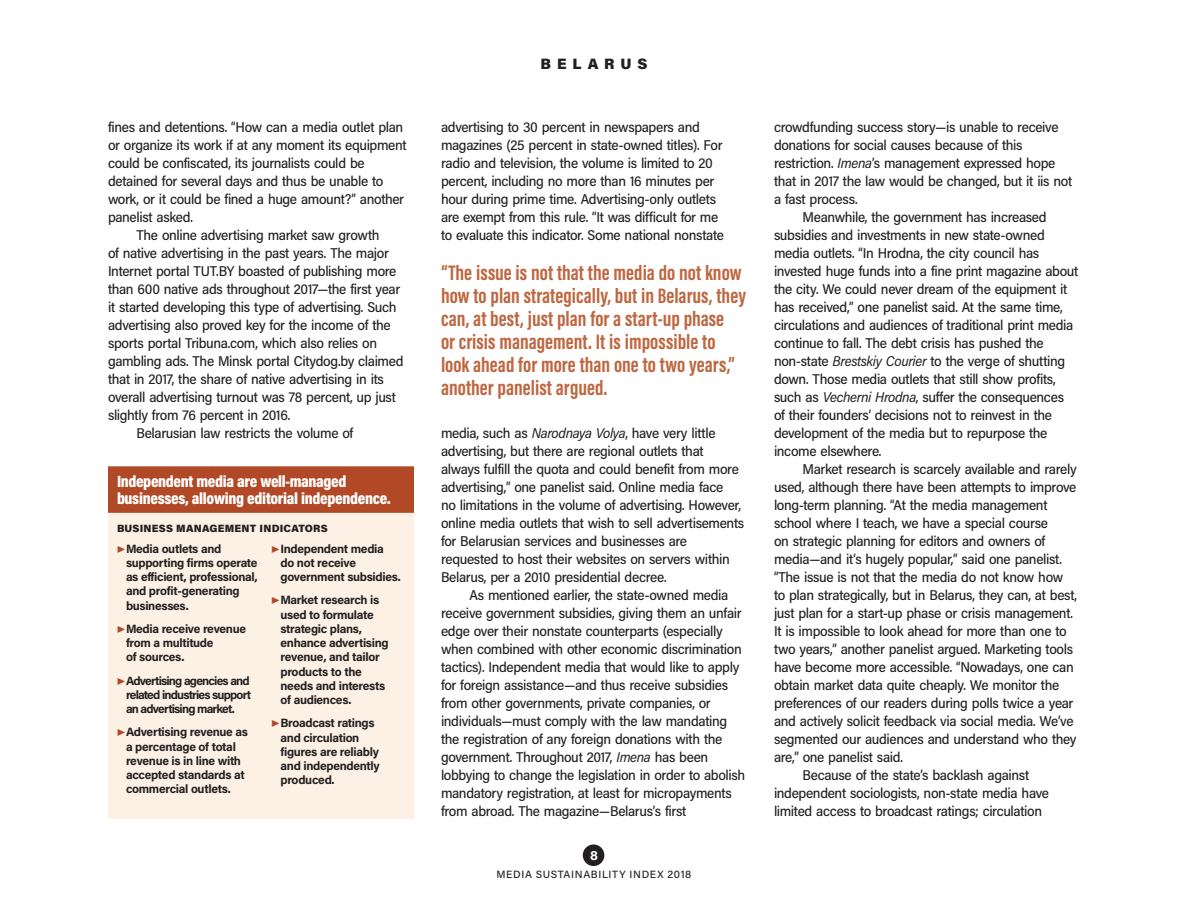
<style>
.page{position:relative;width:1188px;height:918px;background:#fff}
.page>*{position:absolute;margin:0;border:0;box-sizing:border-box;transform-origin:0 0}
.Pullquotes{font:700 21.6px/23px "Acumin Pro Extra Cond";color:#be6842;scale:1.04 1}
.Shadebox_Head{font:900 16.5px/16.5px "Acumin Pro Cond";letter-spacing:-.02em;color:#fff}
.t1{font:900 15px "Acumin Pro";letter-spacing:.39em;color:#231f20}
.Main_Text{font:500 14.25px/18px "Acumin Pro Semi Cond";letter-spacing:-.025em;color:#231f20}
.t2{font:700 13.5px "Acumin Pro";color:#fff}
.t3{font:700 12px/14.2px "Acumin Pro";letter-spacing:-.025em;color:#231f20}
.t4{font:500 10.5px "Acumin Pro";letter-spacing:.06em;color:#231f20}
.Shadebox_Subhead{font:900 10.5px "Acumin Pro";letter-spacing:.02em;color:#231f20}
.s1{color:#b14926}
.s2{font-weight:400;font-style:italic}
</style>
<div class="page">
<div style="left:583px;top:844px;width:21px;height:22px;background:#231f20;border-radius:50%"></div>
<div style="left:108px;top:475px;width:306px;height:344px;background:#fcf1e4"></div>
<div style="left:108px;top:466px;width:306px;height:47px;background:#b14926"></div>
<p class="Main_Text" style="left:108px;top:117px;width:300px">fines and detentions. “How can a media outlet plan or organize its work if at any moment its equipment could be confiscated, its journalists could be detained for several days and thus be unable to work, or it could be fined a huge amount?” another panelist asked.</p>
<p class="Main_Text" style="left:108px;top:225px;width:297px;text-indent:28px">The online advertising market saw growth<br>of native advertising in the past years. The major Internet portal TUT.BY boasted of publishing more than 600 native ads throughout 2017—the first year it started developing this type of advertising. Such advertising also proved key for the income of the sports portal Tribuna.com, which also relies on gambling ads. The Minsk portal Citydog.by claimed that in 2017, the share of native advertising in its overall advertising turnout was 78 percent, up just slightly from 76 percent in 2016.</p>
<p class="Main_Text" style="left:136px;top:423px;width:218px">Belarusian law restricts the volume of</p>
<p class="Shadebox_Head" style="left:117px;top:473px;width:275px">Independent media are well-managed businesses, allowing editorial independence.</p>
<p class="Shadebox_Subhead" style="left:117px;top:521px;width:212px">BUSINESS MANAGEMENT INDICATORS</p>
<p class="t3" style="left:126px;top:541px;width:133px;text-indent:-9px"><span class="s1">▶</span>Media outlets and supporting firms operate as efficient, professional, and profit-generating businesses.</p>
<p class="t3" style="left:126px;top:621px;width:122px;text-indent:-9px"><span class="s1">▶</span>Media receive revenue from a multitude<br>of sources.</p>
<p class="t3" style="left:126px;top:673px;width:127px;text-align:justify;text-indent:-9px"><span class="s1">▶</span>Advertising agencies and related industries support an advertising market.</p>
<p class="t3" style="left:126px;top:724px;width:123px;text-indent:-9px"><span class="s1">▶</span>Advertising revenue as a percentage of total revenue is in line with accepted standards at commercial outlets.</p>
<p class="t3" style="left:280px;top:541px;width:122px;text-indent:-9px"><span class="s1">▶</span>Independent media<br>do not receive government subsidies.</p>
<p class="t3" style="left:280px;top:592px;width:110px;text-indent:-9px"><span class="s1">▶</span>Market research is used to formulate strategic plans, enhance advertising revenue, and tailor products to the needs and interests of audiences.</p>
<p class="t3" style="left:280px;top:715px;width:101px;text-indent:-9px"><span class="s1">▶</span>Broadcast ratings and circulation figures are reliably and independently produced.</p>
<p class="t1" style="left:541px;top:53px;width:108px">BELARUS</p>
<p class="Main_Text" style="left:441px;top:117px;width:285px">advertising to 30 percent in newspapers and magazines (25 percent in state-owned titles). For radio and television, the volume is limited to 20 percent, including no more than 16 minutes per hour during prime time. Advertising-only outlets are exempt from this rule. “It was difficult for me to evaluate this indicator. Some national nonstate</p>
<p class="Pullquotes" style="left:441px;top:261px;width:295px">“The issue is not that the media do not know how to plan strategically, but in Belarus, they can, at best, just plan for a start-up phase<br>or crisis management. It is impossible to look ahead for more than one to two years,” another panelist argued.</p>
<p class="Main_Text" style="left:441px;top:423px;width:305px">media, such as <span class="s2">Narodnaya Volya</span>, have very little advertising, but there are regional outlets that always fulfill the quota and could benefit from more advertising,” one panelist said. Online media face<br>no limitations in the volume of advertising. However, online media outlets that wish to sell advertisements for Belarusian services and businesses are requested to host their websites on servers within Belarus, per a 2010 presidential decree.</p>
<p class="Main_Text" style="left:441px;top:585px;width:306px;text-indent:28px">As mentioned earlier, the state-owned media receive government subsidies, giving them an unfair edge over their nonstate counterparts (especially when combined with other economic discrimination tactics). Independent media that would like to apply for foreign assistance—and thus receive subsidies from other governments, private companies, or individuals—must comply with the law mandating the registration of any foreign donations with the government. Throughout 2017, <span class="s2">Imena</span> has been lobbying to change the legislation in order to abolish mandatory registration, at least for micropayments from abroad. The magazine—Belarus’s first</p>
<p class="t2" style="left:590px;top:846px;width:9px">8</p>
<p class="t4" style="left:497px;top:867px;width:196px">MEDIA SUSTAINABILITY INDEX 2018</p>
<p class="Main_Text" style="left:774px;top:117px;width:300px">crowdfunding success story—is unable to receive donations for social causes because of this restriction. <span class="s2">Imena</span>’s management expressed hope that in 2017 the law would be changed, but it iis not a fast process.</p>
<p class="Main_Text" style="left:774px;top:207px;width:306px;text-indent:28px">Meanwhile, the government has increased subsidies and investments in new state-owned media outlets. “In Hrodna, the city council has invested huge funds into a fine print magazine about the city. We could never dream of the equipment it has received,” one panelist said. At the same time, circulations and audiences of traditional print media continue to fall. The debt crisis has pushed the non-state <span class="s2">Brestskiy Courier</span> to the verge of shutting down. Those media outlets that still show profits, such as <span class="s2">Vecherni Hrodna</span>, suffer the consequences of their founders’ decisions not to reinvest in the development of the media but to repurpose the income elsewhere.</p>
<p class="Main_Text" style="left:774px;top:459px;width:305px;text-indent:28px">Market research is scarcely available and rarely used, although there have been attempts to improve long-term planning. “At the media management school where I teach, we have a special course<br>on strategic planning for editors and owners of media—and it’s hugely popular,” said one panelist. “The issue is not that the media do not know how to plan strategically, but in Belarus, they can, at best, just plan for a start-up phase or crisis management.<br>It is impossible to look ahead for more than one to two years,” another panelist argued. Marketing tools have become more accessible. “Nowadays, one can obtain market data quite cheaply. We monitor the preferences of our readers during polls twice a year and actively solicit feedback via social media. We’ve segmented our audiences and understand who they are,” one panelist said.</p>
<p class="Main_Text" style="left:774px;top:765px;width:277px;text-indent:28px">Because of the state’s backlash against independent sociologists, non-state media have limited access to broadcast ratings; circulation</p>
</div>
